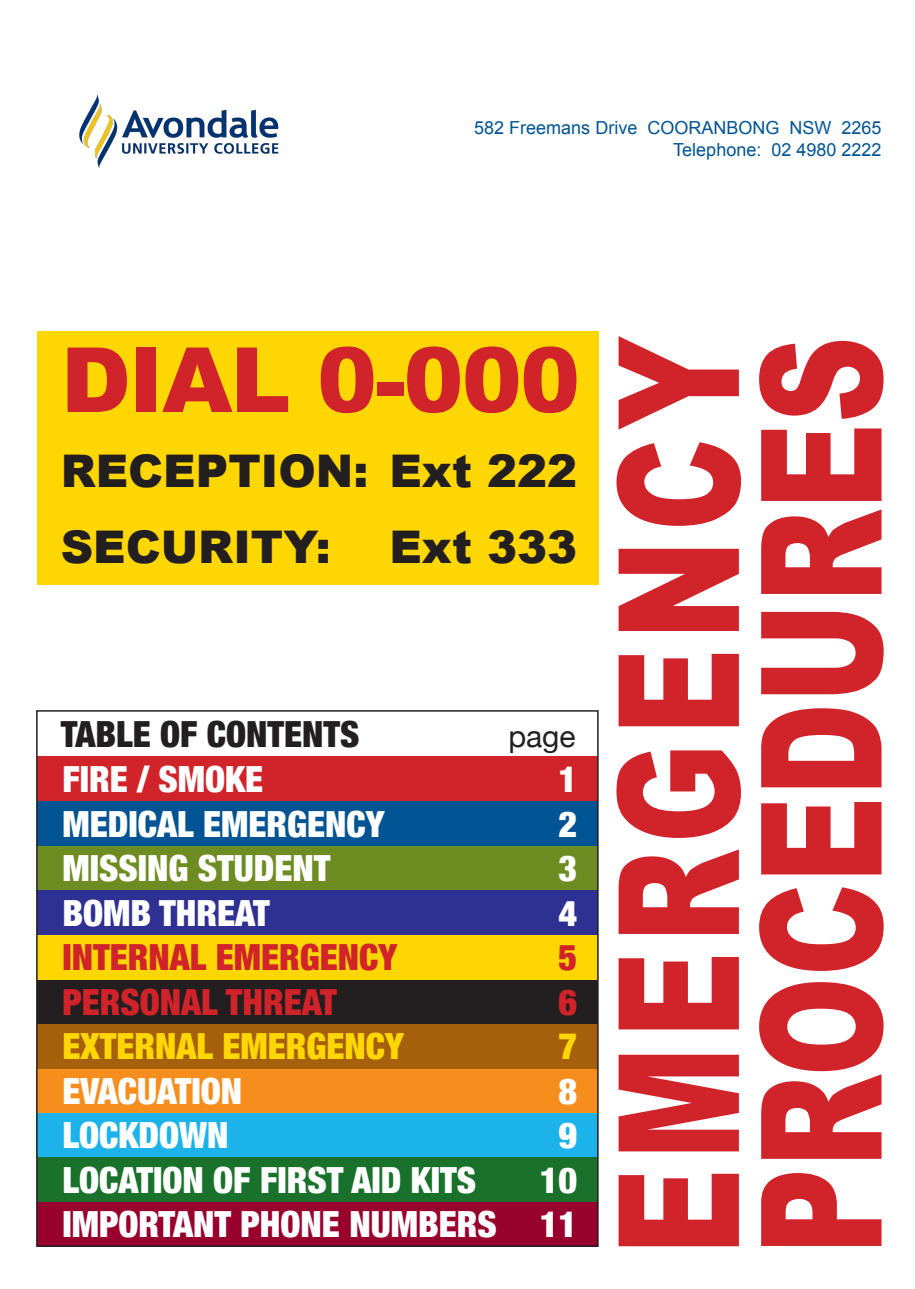
<style>
.page{position:relative;width:915px;height:1289px;background:#fff}
.page>*{position:absolute;margin:0;border:0;box-sizing:border-box;transform-origin:0 0}
.t1{font:900 168px "Arial";color:#d1232a;scale:.71 1}
.t2{font:900 168px "Arial";letter-spacing:.07em;color:#d1232a;scale:.71 1}
.t3{font:900 90px "Arial";letter-spacing:-.02em;color:#d1232a}
.t4{font:900 45px "Arial";color:#231f20}
.Table_of_contents{font:900 condensed 36px "Helvetica Neue";color:#fff}
.Table_of_contents-2{font:900 condensed 36px "Helvetica Neue";color:#d1232a}
.Table_of_contents-3{font:900 condensed 36px "Helvetica Neue";color:#fed702}
.Table_of_contents-4{font:900 condensed 36px "Helvetica Neue";color:#231f20}
.Table_of_contents-5{font:30px "Helvetica Neue";color:#231f20}
.t5{font:18px/21.6px "Arial";color:#005493;text-align:right}
</style>
<div class="page">
<div style="left:37px;top:756px;width:560px;height:45px;background:#d1232a"></div>
<div style="left:37px;top:801px;width:560px;height:44px;background:#005493"></div>
<div style="left:37px;top:845px;width:560px;height:45px;background:#6d8d23"></div>
<div style="left:37px;top:890px;width:560px;height:45px;background:#2e3092"></div>
<div style="left:37px;top:935px;width:560px;height:44px;background:#fed702"></div>
<div style="left:37px;top:979px;width:560px;height:45px;background:#231f20"></div>
<div style="left:37px;top:1024px;width:560px;height:45px;background:#a6600b"></div>
<div style="left:37px;top:1069px;width:560px;height:44px;background:#f68e1e"></div>
<div style="left:37px;top:1113px;width:560px;height:44px;background:#1bb3e9"></div>
<div style="left:37px;top:1157px;width:560px;height:44px;background:#19712b"></div>
<div style="left:37px;top:1201px;width:560px;height:45px;background:#98012d"></div>
<div style="left:36px;top:710px;width:562px;height:536px;border:2px solid #231f20"></div>
<div style="left:37px;top:332px;width:561px;height:253px;background:#fed702"></div>
<img style="left:79px;top:94px;width:200px;height:75px">
<p class="t5" style="left:474px;top:117px;width:409px">582 Freemans Drive COORANBONG NSW 2265<br>Telephone: 02 4980 2222</p>
<p class="t3" style="left:61px;top:314px;width:520px">DIAL 0-000</p>
<p class="t4" style="left:61px;top:438px;width:517px">RECEPTION: Ext 222</p>
<p class="t4" style="left:61px;top:514px;width:271px">SECURITY:</p>
<p class="t4" style="left:389px;top:514px;width:189px">Ext 333</p>
<p class="Table_of_contents-4" style="left:61px;top:704px;width:300px">TABLE OF CONTENTS</p>
<p class="Table_of_contents-5" style="left:508px;top:714px;width:69px">page</p>
<p class="Table_of_contents" style="left:62px;top:749px;width:202px">FIRE / SMOKE</p>
<p class="Table_of_contents" style="left:558px;top:749px;width:20px">1</p>
<p class="Table_of_contents" style="left:62px;top:794px;width:324px">MEDICAL EMERGENCY</p>
<p class="Table_of_contents" style="left:558px;top:794px;width:20px">2</p>
<p class="Table_of_contents" style="left:62px;top:838px;width:269px">MISSING STUDENT</p>
<p class="Table_of_contents" style="left:558px;top:838px;width:20px">3</p>
<p class="Table_of_contents" style="left:62px;top:883px;width:209px">BOMB THREAT</p>
<p class="Table_of_contents" style="left:558px;top:883px;width:20px">4</p>
<p class="Table_of_contents-2" style="left:62px;top:927px;width:336px">INTERNAL EMERGENCY</p>
<p class="Table_of_contents-2" style="left:558px;top:927px;width:20px">5</p>
<p class="Table_of_contents-2" style="left:62px;top:972px;width:275px">PERSONAL THREAT</p>
<p class="Table_of_contents-2" style="left:558px;top:972px;width:20px">6</p>
<p class="Table_of_contents-3" style="left:62px;top:1016px;width:343px">EXTERNAL EMERGENCY</p>
<p class="Table_of_contents-3" style="left:558px;top:1016px;width:20px">7</p>
<p class="Table_of_contents" style="left:62px;top:1061px;width:181px">EVACUATION</p>
<p class="Table_of_contents" style="left:558px;top:1061px;width:20px">8</p>
<p class="Table_of_contents" style="left:62px;top:1105px;width:168px">LOCKDOWN</p>
<p class="Table_of_contents" style="left:558px;top:1105px;width:20px">9</p>
<p class="Table_of_contents" style="left:62px;top:1150px;width:415px">LOCATION OF FIRST AID KITS</p>
<p class="Table_of_contents" style="left:539px;top:1150px;width:39px">10</p>
<p class="Table_of_contents" style="left:62px;top:1194px;width:516px">IMPORTANT PHONE NUMBERS 11</p>
<p class="t2" style="left:556px;top:1254px;width:1295px;rotate:-90deg">EMERGENCY</p>
<p class="t1" style="left:699px;top:1254px;width:1294px;rotate:-90deg">PROCEDURES</p>
</div>
